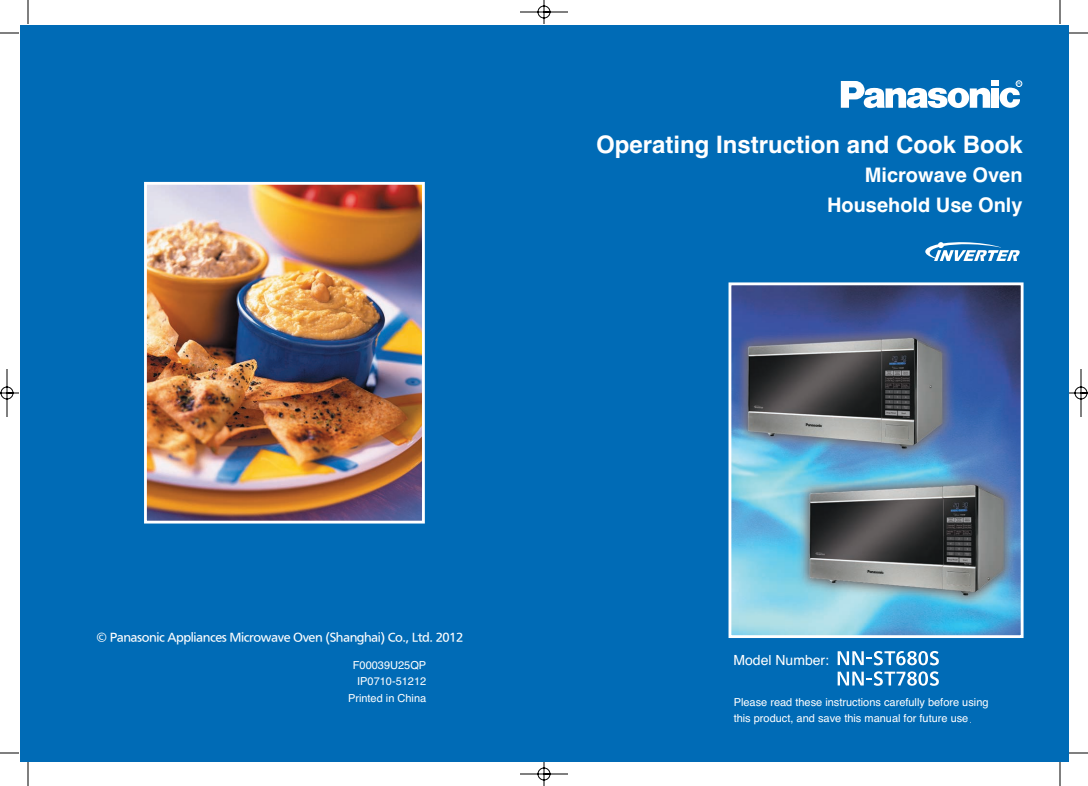
<style>
.page{position:relative;width:1088px;height:786px;background:#fff}
.page>*{position:absolute;margin:0;border:0;box-sizing:border-box;transform-origin:0 0}
.t1{font:700 24px "Helvetica";color:#fff}
.t2{font:700 20px/29.5px "Helvetica";color:#fff;text-align:right}
.t3{font:14px "Helvetica";color:#fff}
.t4{font:11px/16.5px "Helvetica";color:#fff;text-align:right}
.t5{font:11px "PUD Sansserif M";letter-spacing:-.04em;color:#fff}
</style>
<div class="page">
<img style="left:0;top:0;width:1088px;height:786px">
<p class="t1" style="left:596px;top:136px;width:428px">Operating Instruction and Cook Book</p>
<p class="t2" style="left:827px;top:162px;width:197px">Microwave Oven<br>Household Use Only</p>
<p class="t5" style="left:97px;top:632px;width:368px">© Panasonic Appliances Microwave Oven (Shanghai) Co., Ltd. 2012</p>
<p class="t4" style="left:348px;top:658px;width:80px">F00039U25QP<br>IP0710-51212<br>Printed in China</p>
<p class="t3" style="left:734px;top:654px;width:97px">Model Number:</p>
<p class="t4" style="left:734px;top:695px;width:256px;text-align:left">Please read these instructions carefully before using this product, and save this manual for future use</p>
</div>
